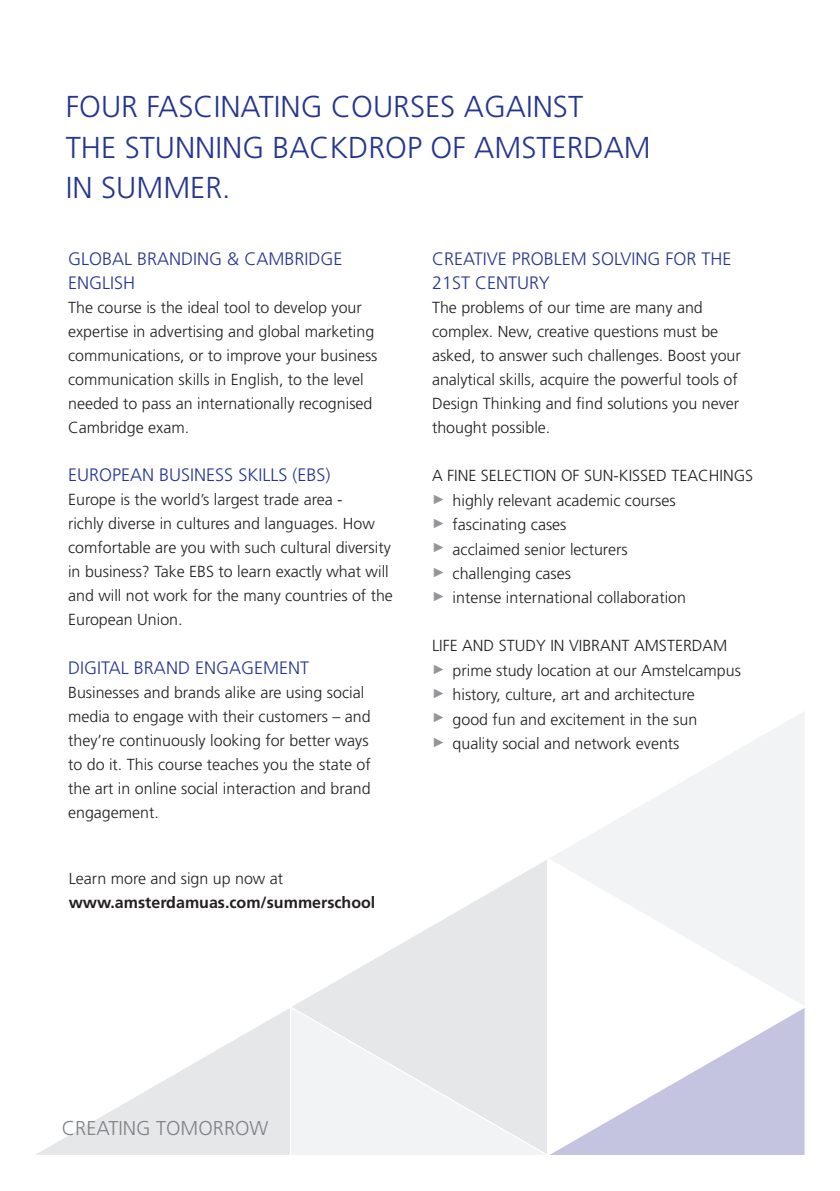
<style>
.page{position:relative;width:840px;height:1191px;background:#fff}
.page>*{position:absolute;margin:0;border:0;box-sizing:border-box;transform-origin:0 0}
.t1{font:300 30.2px/40.2px "Frutiger";color:#253690}
.t2{font:300 20px "Frutiger";color:#808285}
.t3{font:300 18px/24px "Frutiger";color:#253690}
.t4{font:300 16px/24px "Frutiger";color:#231f20}
.t5{font:700 16px "Frutiger";color:#231f20}
.s1{font-family:"Arial";font-weight:400;font-size:13.2px;color:#939598}
</style>
<div class="page">
<svg style="left:296px;top:861px;width:249px;height:144px"></svg>
<svg style="left:550px;top:1008px;width:255px;height:147px"></svg>
<svg style="left:291px;top:1005px;width:256px;height:150px"></svg>
<svg style="left:36px;top:1008px;width:254px;height:147px"></svg>
<svg style="left:545px;top:712px;width:259px;height:296px"></svg>
<h1 class="t1" style="left:66px;top:87px;width:586px">FOUR FASCINATING COURSES AGAINST<br>THE STUNNING BACKDROP OF AMSTERDAM<br>IN SUMMER.</h1>
<p class="t3" style="left:68px;top:247px;width:276px">GLOBAL BRANDING &amp; CAMBRIDGE<br>ENGLISH</p>
<p class="t4" style="left:68px;top:296px;width:311px">The course is the ideal tool to develop your expertise in advertising and global marketing communications, or to improve your business communication skills in English, to the level needed to pass an internationally recognised Cambridge exam.</p>
<p class="t3" style="left:68px;top:463px;width:264px">EUROPEAN BUSINESS SKILLS (EBS)</p>
<p class="t4" style="left:68px;top:488px;width:326px">Europe is the world’s largest trade area -<br>richly diverse in cultures and languages. How comfortable are you with such cultural diversity in business? Take EBS to learn exactly what will and will not work for the many countries of the European Union.</p>
<p class="t3" style="left:68px;top:655px;width:242px">DIGITAL BRAND ENGAGEMENT</p>
<p class="t4" style="left:68px;top:680px;width:304px">Businesses and brands alike are using social media to engage with their customers – and they’re continuously looking for better ways to do it. This course teaches you the state of the art in online social interaction and brand engagement.</p>
<p class="t4" style="left:69px;top:866px;width:216px">Learn more and sign up now at</p>
<p class="t5" style="left:69px;top:893px;width:308px">www.amsterdamuas.com/summerschool</p>
<p class="t3" style="left:432px;top:247px;width:301px">CREATIVE PROBLEM SOLVING FOR THE<br>21ST CENTURY</p>
<p class="t4" style="left:432px;top:296px;width:310px">The problems of our time are many and complex. New, creative questions must be asked, to answer such challenges. Boost your analytical skills, acquire the powerful tools of Design Thinking and find solutions you never thought possible.</p>
<p class="t4" style="left:432px;top:464px;width:322px">A FINE SELECTION OF SUN-KISSED TEACHINGS <span class="s1">►</span> highly relevant academic courses<br><span class="s1">►</span> fascinating cases<br><span class="s1">►</span> acclaimed senior lecturers<br><span class="s1">►</span> challenging cases<br><span class="s1">►</span> intense international collaboration</p>
<p class="t4" style="left:432px;top:633px;width:310px">LIFE AND STUDY IN VIBRANT AMSTERDAM <span class="s1">►</span> prime study location at our Amstelcampus <span class="s1">►</span> history, culture, art and architecture<br><span class="s1">►</span> good fun and excitement in the sun<br><span class="s1">►</span> quality social and network events</p>
<p class="t2" style="left:62px;top:1116px;width:208px">CREATING TOMORROW</p>
</div>
